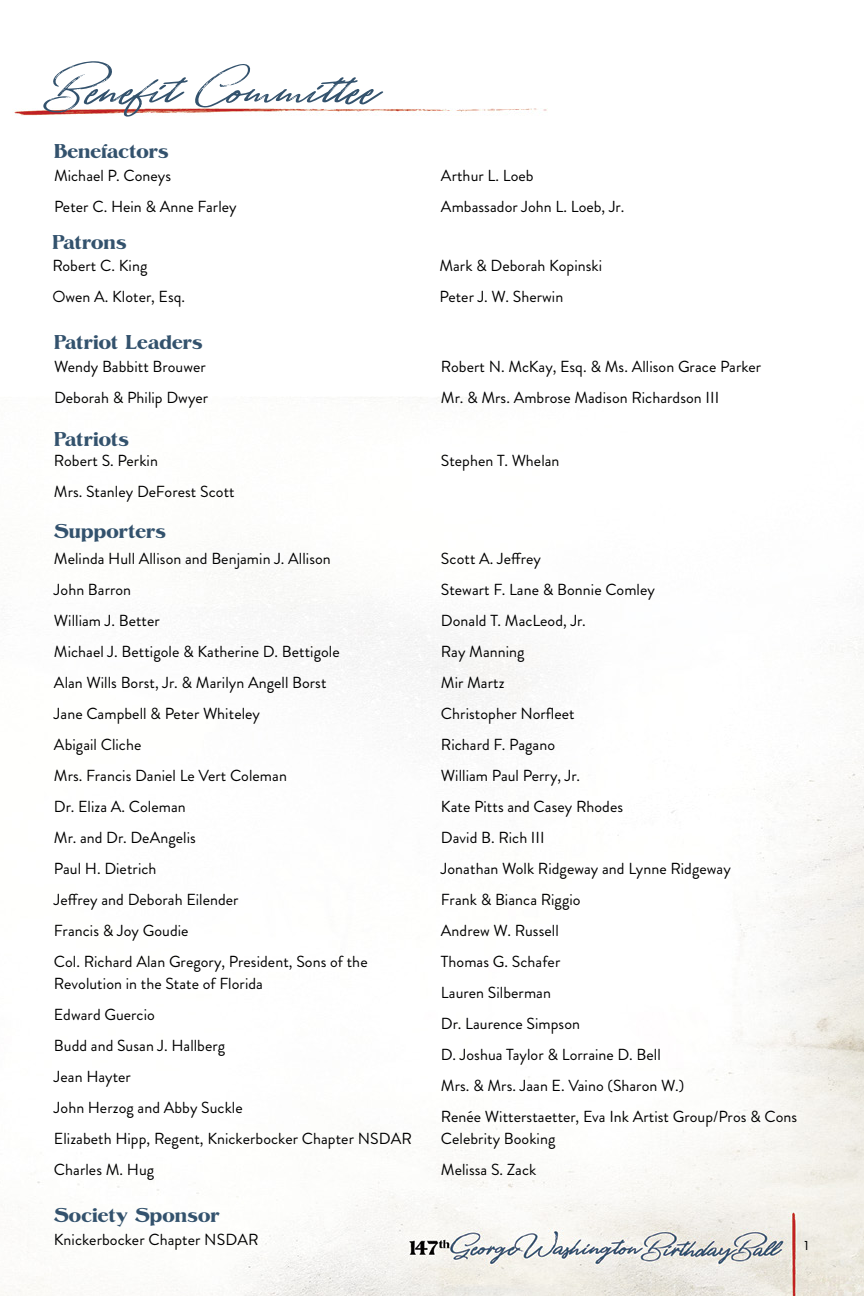
<style>
.page{position:relative;width:864px;height:1296px;background:#fff}
.page>*{position:absolute;margin:0;border:0;box-sizing:border-box;transform-origin:0 0}
.t1{font:italic 68px "Belfast";color:#33526d}
.t2{font:20px "BN Brick House";color:#33526d}
.t3{font:16px/31px "Brandon Grotesque";letter-spacing:.005em;color:#000}
.t4{font:500 12px "Futura Std";color:#000}
</style>
<div class="page">
<img style="left:0;top:108px;width:864px;height:1188px">
<h1 class="t1" style="left:52px;top:52px;width:330px">Benefit Committee</h1>
<p class="t2" style="left:54px;top:140px;width:116px">Benefactors</p>
<p class="t3" style="left:54px;top:160px;width:184px">Michael P. Coneys<br>Peter C. Hein &amp; Anne Farley</p>
<p class="t3" style="left:441px;top:160px;width:185px">Arthur L. Loeb<br>Ambassador John L. Loeb, Jr.</p>
<p class="t2" style="left:52px;top:231px;width:76px">Patrons</p>
<p class="t3" style="left:52px;top:250px;width:134px">Robert C. King<br>Owen A. Kloter, Esq.</p>
<p class="t3" style="left:439px;top:250px;width:164px">Mark &amp; Deborah Kopinski<br>Peter J. W. Sherwin</p>
<p class="t2" style="left:54px;top:330px;width:150px">Patriot Leaders</p>
<p class="t3" style="left:54px;top:352px;width:156px">Wendy Babbitt Brouwer<br>Deborah &amp; Philip Dwyer</p>
<p class="t3" style="left:441px;top:352px;width:322px">Robert N. McKay, Esq. &amp; Ms. Allison Grace Parker<br>Mr. &amp; Mrs. Ambrose Madison Richardson III</p>
<p class="t2" style="left:54px;top:428px;width:76px">Patriots</p>
<p class="t3" style="left:54px;top:445px;width:182px">Robert S. Perkin<br>Mrs. Stanley DeForest Scott</p>
<p class="t3" style="left:441px;top:445px;width:120px">Stephen T. Whelan</p>
<p class="t2" style="left:54px;top:520px;width:113px">Supporters</p>
<p class="t3" style="left:54px;top:543px;width:315px">Melinda Hull Allison and Benjamin J. Allison<br>John Barron<br>William J. Better<br>Michael J. Bettigole &amp; Katherine D. Bettigole<br>Alan Wills Borst, Jr. &amp; Marilyn Angell Borst<br>Jane Campbell &amp; Peter Whiteley<br>Abigail Cliche<br>Mrs. Francis Daniel Le Vert Coleman<br>Dr. Eliza A. Coleman<br>Mr. and Dr. DeAngelis<br>Paul H. Dietrich<br>Jeffrey and Deborah Eilender<br>Francis &amp; Joy Goudie<br>Col. Richard Alan Gregory, President, Sons of the</p>
<p class="t3" style="left:54px;top:968px;width:360px">Revolution in the State of Florida<br>Edward Guercio<br>Budd and Susan J. Hallberg<br>Jean Hayter<br>John Herzog and Abby Suckle<br>Elizabeth Hipp, Regent, Knickerbocker Chapter NSDAR<br>Charles M. Hug</p>
<p class="t3" style="left:441px;top:543px;width:358px">Scott A. Jeffrey<br>Stewart F. Lane &amp; Bonnie Comley<br>Donald T. MacLeod, Jr.<br>Ray Manning<br>Mir Martz<br>Christopher Norfleet<br>Richard F. Pagano<br>William Paul Perry, Jr.<br>Kate Pitts and Casey Rhodes<br>David B. Rich III<br>Jonathan Wolk Ridgeway and Lynne Ridgeway<br>Frank &amp; Bianca Riggio<br>Andrew W. Russell<br>Thomas G. Schafer<br>Lauren Silberman<br>Dr. Laurence Simpson<br>D. Joshua Taylor &amp; Lorraine D. Bell<br>Mrs. &amp; Mrs. Jaan E. Vaino (Sharon W.)<br>Renée Witterstaetter, Eva Ink Artist Group/Pros &amp; Cons</p>
<p class="t3" style="left:441px;top:1123px;width:116px">Celebrity Booking<br>Melissa S. Zack</p>
<p class="t2" style="left:54px;top:1203px;width:167px">Society Sponsor</p>
<p class="t3" style="left:54px;top:1225px;width:206px">Knickerbocker Chapter NSDAR</p>
<p class="t4" style="left:803px;top:1238px;width:8px">1</p>
</div>
